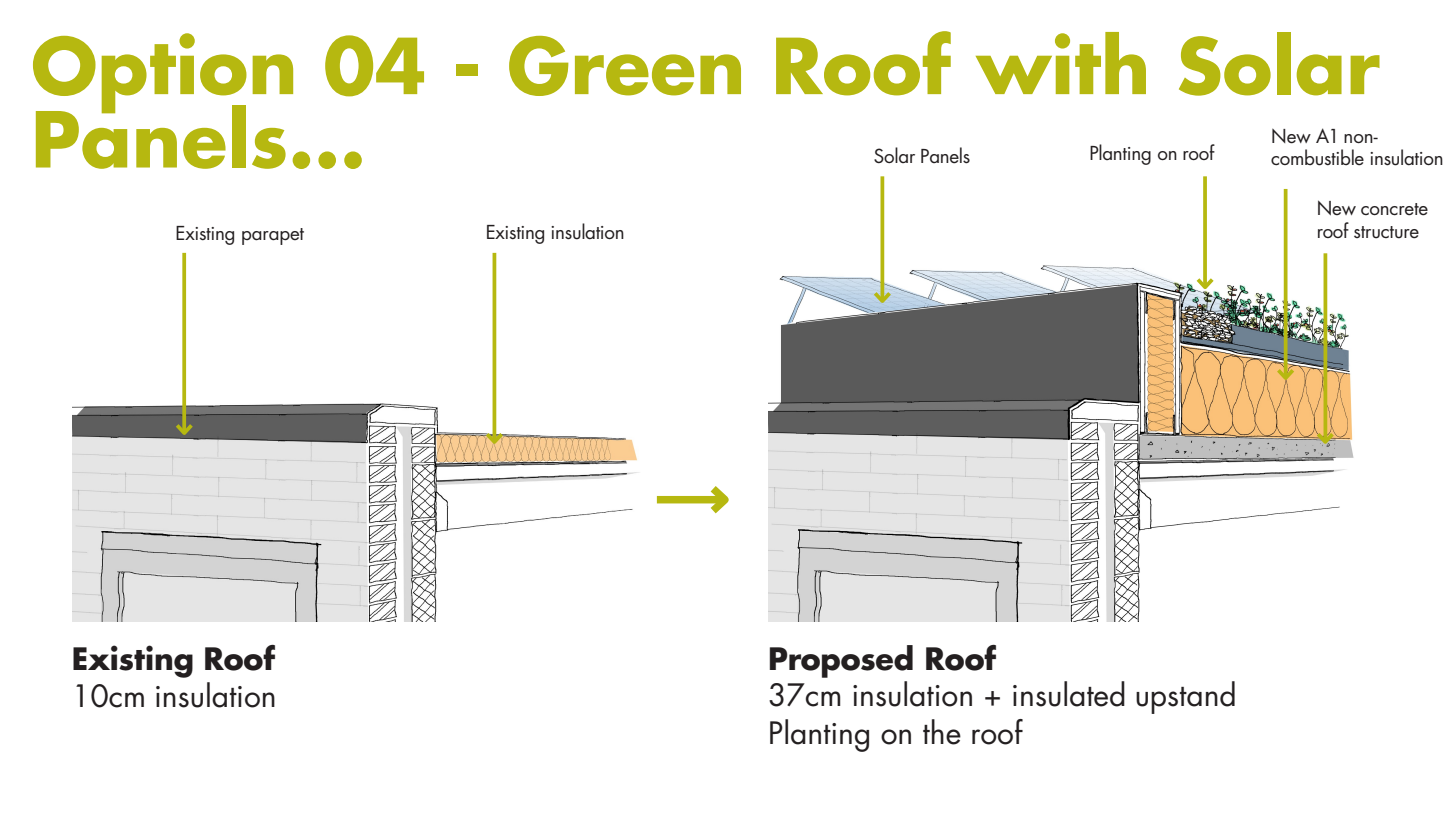
<style>
.page{position:relative;width:1452px;height:817px;background:#fff}
.page>*{position:absolute;margin:0;border:0;box-sizing:border-box;transform-origin:0 0}
.t1{font:700 75px "Futura Std";color:#b6b810}
.t2{font:30px/37.5px "Futura Std";color:#231f20}
.t3{font:700 30px "Futura Std";color:#231f20}
.t4{font:18.75px/22.5px "Futura Std";letter-spacing:-.015em;color:#231f20}
</style>
<div class="page">
<img style="left:72px;top:403px;width:568px;height:218px">
<img style="left:768px;top:265px;width:586px;height:356px">
<svg style="left:1323px;top:253px;width:4px;height:176px"></svg>
<svg style="left:1312px;top:429px;width:25px;height:18px"></svg>
<hr style="left:1203px;top:176px;width:3px;height:111px;background:#b6b810">
<svg style="left:1192px;top:274px;width:25px;height:19px"></svg>
<svg style="left:880px;top:176px;width:4px;height:112px"></svg>
<svg style="left:869px;top:288px;width:25px;height:19px"></svg>
<svg style="left:1283px;top:189px;width:4px;height:176px"></svg>
<svg style="left:1272px;top:365px;width:25px;height:19px"></svg>
<svg style="left:492px;top:253px;width:4px;height:176px"></svg>
<svg style="left:482px;top:429px;width:25px;height:18px"></svg>
<svg style="left:182px;top:253px;width:4px;height:167px"></svg>
<svg style="left:172px;top:420px;width:25px;height:19px"></svg>
<div style="left:657px;top:496px;width:68px;height:7px;background:#b6b810"></div>
<svg style="left:702px;top:486px;width:27px;height:28px"></svg>
<h2 class="t1" style="left:31px;top:16px;width:1350px">Option 04 - Green Roof with Solar</h2>
<p class="t1" style="left:31px;top:90px;width:336px">Panels...</p>
<p class="t4" style="left:1271px;top:125px;width:174px">New A1 non&shy;combustible insulation</p>
<p class="t4" style="left:873px;top:145px;width:98px">Solar Panels</p>
<p class="t4" style="left:1089px;top:142px;width:126px">Planting on roof</p>
<p class="t4" style="left:176px;top:222px;width:130px">Existing parapet</p>
<p class="t3" style="left:72px;top:639px;width:205px">Existing Roof</p>
<p class="t2" style="left:72px;top:678px;width:206px">10cm insulation</p>
<p class="t4" style="left:486px;top:221px;width:140px">Existing insulation</p>
<p class="t4" style="left:1316px;top:197px;width:113px">New concrete roof structure</p>
<p class="t3" style="left:768px;top:639px;width:229px">Proposed Roof</p>
<p class="t2" style="left:768px;top:677px;width:470px">37cm insulation + insulated upstand<br>Planting on the roof</p>
</div>
